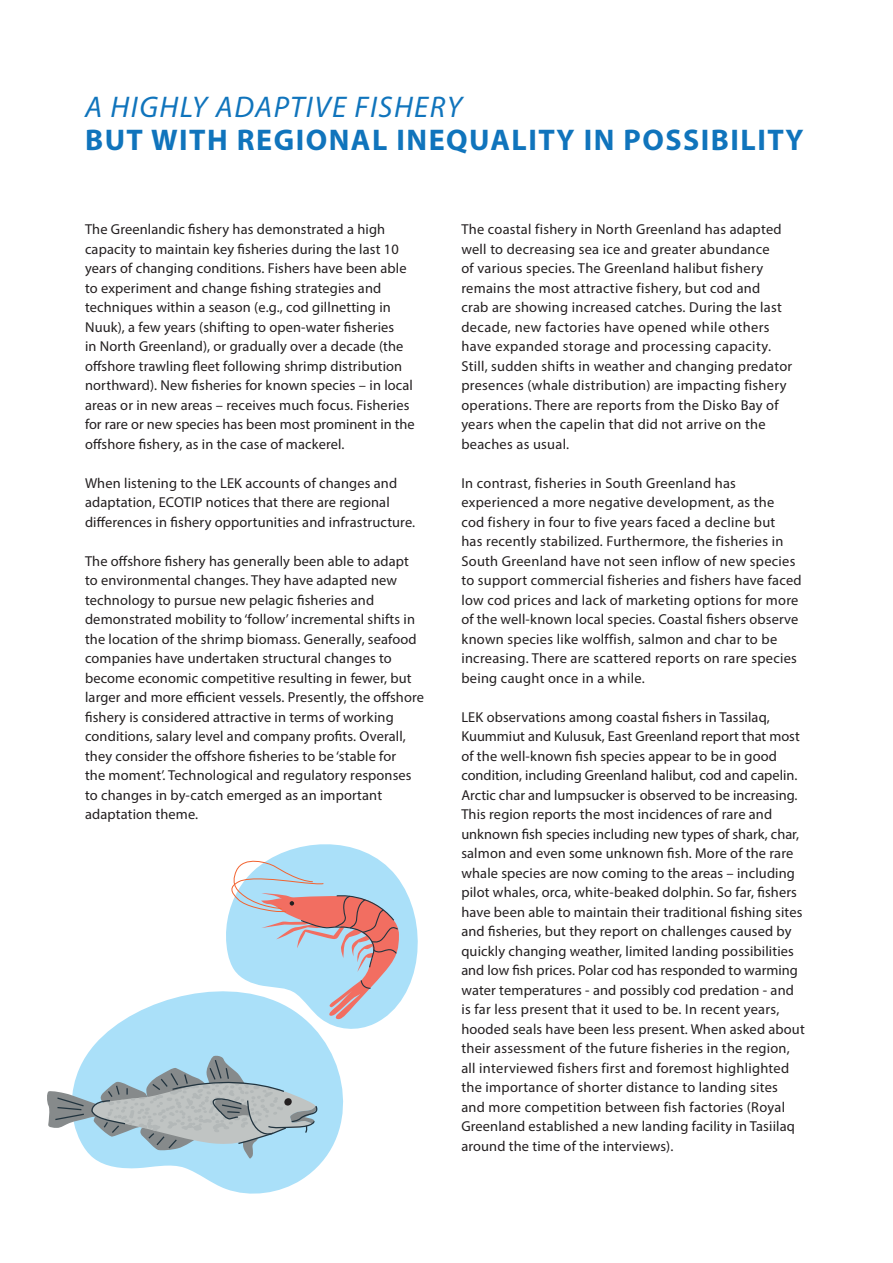
<style>
.page{position:relative;width:893px;height:1263px;background:#fff}
.page>*{position:absolute;margin:0;border:0;box-sizing:border-box;transform-origin:0 0}
.t1{font:700 30px "Myriad Pro";letter-spacing:.05em;color:#1074bc}
.t2{font:italic 30px "Myriad Pro";letter-spacing:.05em;color:#1074bc}
.t3{font:14.4px/19.5px "Myriad Pro";letter-spacing:.01em;color:#231f20}
</style>
<div class="page">
<svg style="left:87px;top:991px;width:256px;height:203px;fill:#aae0f9"></svg>
<svg style="left:47px;top:1055px;width:273px;height:104px;background:#adc6d1"></svg>
<svg style="left:223px;top:844px;width:195px;height:188px"></svg>
<p class="t2" style="left:85px;top:89px;width:379px">A HIGHLY ADAPTIVE FISHERY</p>
<p class="t1" style="left:85px;top:121px;width:720px">BUT WITH REGIONAL INEQUALITY IN POSSIBILITY</p>
<p class="t3" style="left:85px;top:219px;width:331px">The Greenlandic fishery has demonstrated a high capacity to maintain key fisheries during the last 10 years of changing conditions. Fishers have been able to experiment and change fishing strategies and techniques within a season (e.g., cod gillnetting in Nuuk), a few years (shifting to open-water fisheries<br>in North Greenland), or gradually over a decade (the offshore trawling fleet following shrimp distribution northward). New fisheries for known species – in local areas or in new areas – receives much focus. Fisheries for rare or new species has been most prominent in the offshore fishery, as in the case of mackerel.</p>
<p class="t3" style="left:85px;top:473px;width:332px">When listening to the LEK accounts of changes and adaptation, ECOTIP notices that there are regional differences in fishery opportunities and infrastructure.</p>
<p class="t3" style="left:85px;top:551px;width:340px">The offshore fishery has generally been able to adapt to environmental changes. They have adapted new technology to pursue new pelagic fisheries and demonstrated mobility to ‘follow’ incremental shifts in the location of the shrimp biomass. Generally, seafood companies have undertaken structural changes to become economic competitive resulting in fewer, but larger and more efficient vessels. Presently, the offshore fishery is considered attractive in terms of working conditions, salary level and company profits. Overall, they consider the offshore fisheries to be ‘stable for<br>the moment’. Technological and regulatory responses to changes in by-catch emerged as an important adaptation theme.</p>
<p class="t3" style="left:461px;top:219px;width:332px">The coastal fishery in North Greenland has adapted well to decreasing sea ice and greater abundance<br>of various species. The Greenland halibut fishery remains the most attractive fishery, but cod and<br>crab are showing increased catches. During the last decade, new factories have opened while others have expanded storage and processing capacity.<br>Still, sudden shifts in weather and changing predator presences (whale distribution) are impacting fishery operations. There are reports from the Disko Bay of years when the capelin that did not arrive on the beaches as usual.</p>
<p class="t3" style="left:461px;top:473px;width:342px">In contrast, fisheries in South Greenland has experienced a more negative development, as the<br>cod fishery in four to five years faced a decline but<br>has recently stabilized. Furthermore, the fisheries in South Greenland have not seen inflow of new species to support commercial fisheries and fishers have faced low cod prices and lack of marketing options for more of the well-known local species. Coastal fishers observe known species like wolffish, salmon and char to be increasing. There are scattered reports on rare species being caught once in a while.</p>
<p class="t3" style="left:461px;top:707px;width:345px">LEK observations among coastal fishers in Tassilaq, Kuummiut and Kulusuk, East Greenland report that most of the well-known fish species appear to be in good condition, including Greenland halibut, cod and capelin.<br>Arctic char and lumpsucker is observed to be increasing.<br>This region reports the most incidences of rare and unknown fish species including new types of shark, char, salmon and even some unknown fish. More of the rare whale species are now coming to the areas – including pilot whales, orca, white-beaked dolphin. So far, fishers have been able to maintain their traditional fishing sites and fisheries, but they report on challenges caused by quickly changing weather, limited landing possibilities and low fish prices. Polar cod has responded to warming water temperatures - and possibly cod predation - and is far less present that it used to be. In recent years, hooded seals have been less present. When asked about their assessment of the future fisheries in the region, all interviewed fishers first and foremost highlighted the importance of shorter distance to landing sites and more competition between fish factories (Royal Greenland established a new landing facility in Tasiilaq around the time of the interviews).</p>
</div>
